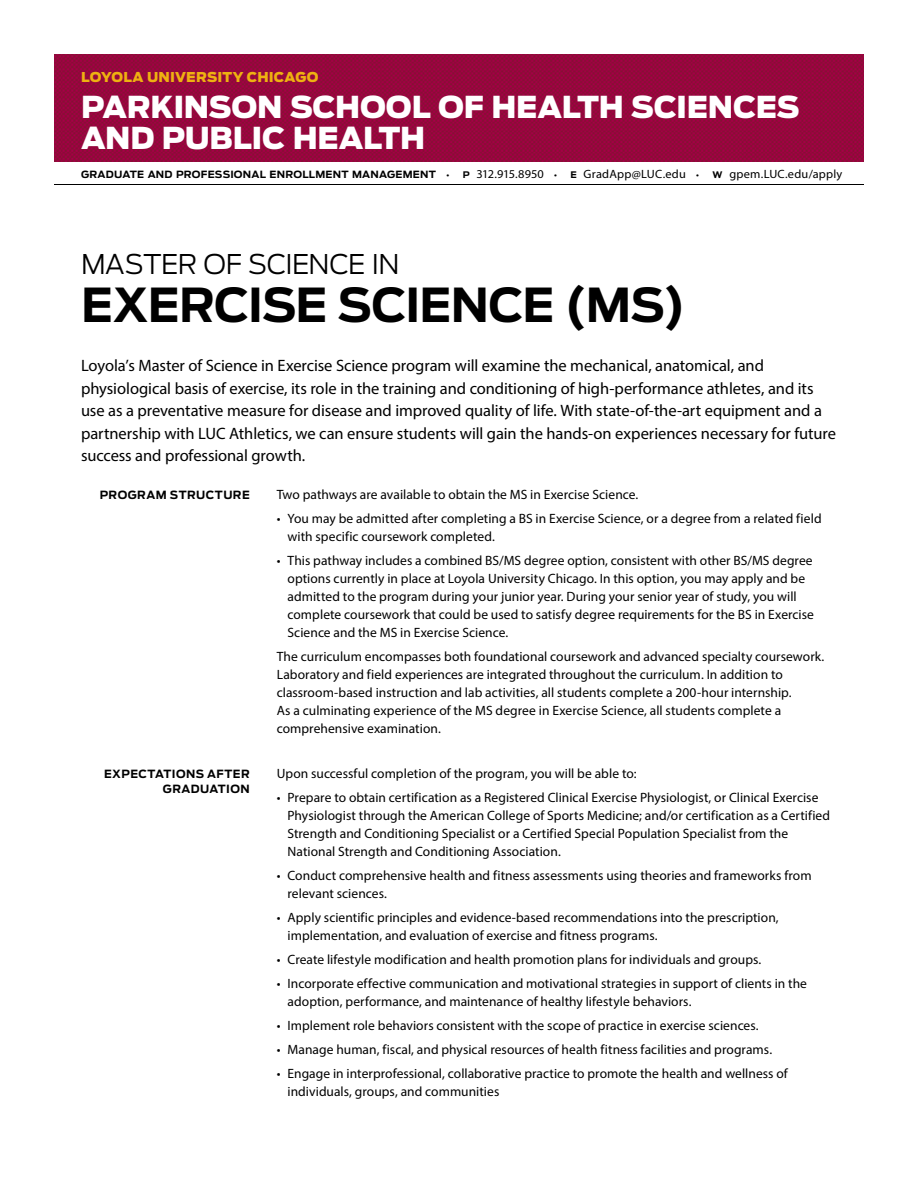
<style>
.page{position:relative;width:918px;height:1188px;background:#fff}
.page>*{position:absolute;margin:0;border:0;box-sizing:border-box;transform-origin:0 0}
.t1{font:700 46.5px "Antenna";letter-spacing:-.02em;color:#000}
.t2{font:900 30px/31.5px "Antenna";letter-spacing:-.01em;color:#fff}
.t3{font:300 27px "Antenna";letter-spacing:-.02em;color:#000}
.t4{font:16.5px/22.5px "Myriad Pro";letter-spacing:-.005em;color:#000}
.t5{font:13.5px/18px "Myriad Pro";letter-spacing:.005em;color:#000}
.t6{font:900 13.5px "Antenna";letter-spacing:.01em;color:#eeb111}
.t7{font:12px "Myriad Pro";letter-spacing:.015em;color:#000}
.t8{font:12px "Myriad Pro";letter-spacing:-.02em;color:#000}
.t9{font:700 11.25px/15px "Antenna";letter-spacing:.04em;color:#000;text-align:right}
.t10{font:700 9.9px "Antenna";letter-spacing:.02em;color:#000}
.s1{font-family:"Myriad Pro";font-weight:400}
.s2{font-family:"Antenna";font-weight:700;font-size:9px}
.s3{font-size:9.9px}
</style>
<div class="page">
<img style="left:54px;top:54px;width:810px;height:108px">
<hr style="left:54px;top:184px;width:810px;height:1px;background:#000">
<p class="t6" style="left:81px;top:67px;width:239px">LOYOLA UNIVERSITY CHICAGO</p>
<h2 class="t2" style="left:81px;top:91px;width:720px">PARKINSON SCHOOL OF HEALTH SCIENCES<br>AND PUBLIC HEALTH</h2>
<p class="t10" style="left:81px;top:167px;width:370px">GRADUATE AND PROFESSIONAL ENROLLMENT MANAGEMENT <span class="s1">•</span></p>
<p class="t8" style="left:463px;top:166px;width:96px"><span class="s2">P</span> 312.915.8950 <span class="s3">•</span></p>
<p class="t7" style="left:571px;top:166px;width:130px"><span class="s2">E</span> GradApp@LUC.edu <span class="s3">•</span></p>
<p class="t7" style="left:713px;top:166px;width:131px"><span class="s2">W</span> gpem.LUC.edu/apply</p>
<h3 class="t3" style="left:81px;top:246px;width:320px">MASTER OF SCIENCE IN</h3>
<h1 class="t1" style="left:81px;top:272px;width:606px">EXERCISE SCIENCE (MS)</h1>
<p class="t4" style="left:81px;top:354px;width:757px">Loyola’s Master of Science in Exercise Science program will examine the mechanical, anatomical, and physiological basis of exercise, its role in the training and conditioning of high-performance athletes, and its use as a preventative measure for disease and improved quality of life. With state-of-the-art equipment and a partnership with LUC Athletics, we can ensure students will gain the hands-on experiences necessary for future success and professional growth.</p>
<p class="t9" style="left:100px;top:488px;width:152px">PROGRAM STRUCTURE</p>
<p class="t5" style="left:277px;top:486px;width:363px">Two pathways are available to obtain the MS in Exercise Science.</p>
<p class="t5" style="left:288px;top:509px;width:536px;text-indent:-11px">• You may be admitted after completing a BS in Exercise Science, or a degree from a related field with specific coursework completed.</p>
<p class="t5" style="left:288px;top:551px;width:528px;text-indent:-11px">• This pathway includes a combined BS/MS degree option, consistent with other BS/MS degree options currently in place at Loyola University Chicago. In this option, you may apply and be admitted to the program during your junior year. During your senior year of study, you will complete coursework that could be used to satisfy degree requirements for the BS in Exercise Science and the MS in Exercise Science.</p>
<p class="t5" style="left:277px;top:647px;width:549px">The curriculum encompasses both foundational coursework and advanced specialty coursework.<br>Laboratory and field experiences are integrated throughout the curriculum. In addition to classroom-based instruction and lab activities, all students complete a 200-hour internship.<br>As a culminating experience of the MS degree in Exercise Science, all students complete a comprehensive examination.</p>
<p class="t9" style="left:104px;top:767px;width:147px">EXPECTATIONS AFTER<br>GRADUATION</p>
<p class="t5" style="left:277px;top:765px;width:361px">Upon successful completion of the program, you will be able to:</p>
<p class="t5" style="left:288px;top:789px;width:544px;text-indent:-11px">• Prepare to obtain certification as a Registered Clinical Exercise Physiologist, or Clinical Exercise Physiologist through the American College of Sports Medicine; and/or certification as a Certified Strength and Conditioning Specialist or a Certified Special Population Specialist from the National Strength and Conditioning Association.</p>
<p class="t5" style="left:288px;top:867px;width:526px;text-indent:-11px">• Conduct comprehensive health and fitness assessments using theories and frameworks from relevant sciences.</p>
<p class="t5" style="left:288px;top:909px;width:493px;text-indent:-11px">• Apply scientific principles and evidence-based recommendations into the prescription, implementation, and evaluation of exercise and fitness programs.</p>
<p class="t5" style="left:277px;top:951px;width:486px">• Create lifestyle modification and health promotion plans for individuals and groups.</p>
<p class="t5" style="left:288px;top:975px;width:521px;text-indent:-11px">• Incorporate effective communication and motivational strategies in support of clients in the adoption, performance, and maintenance of healthy lifestyle behaviors.</p>
<p class="t5" style="left:277px;top:1017px;width:483px">• Implement role behaviors consistent with the scope of practice in exercise sciences.</p>
<p class="t5" style="left:277px;top:1041px;width:497px">• Manage human, fiscal, and physical resources of health fitness facilities and programs.</p>
<p class="t5" style="left:288px;top:1065px;width:502px;text-indent:-11px">• Engage in interprofessional, collaborative practice to promote the health and wellness of individuals, groups, and communities</p>
</div>
